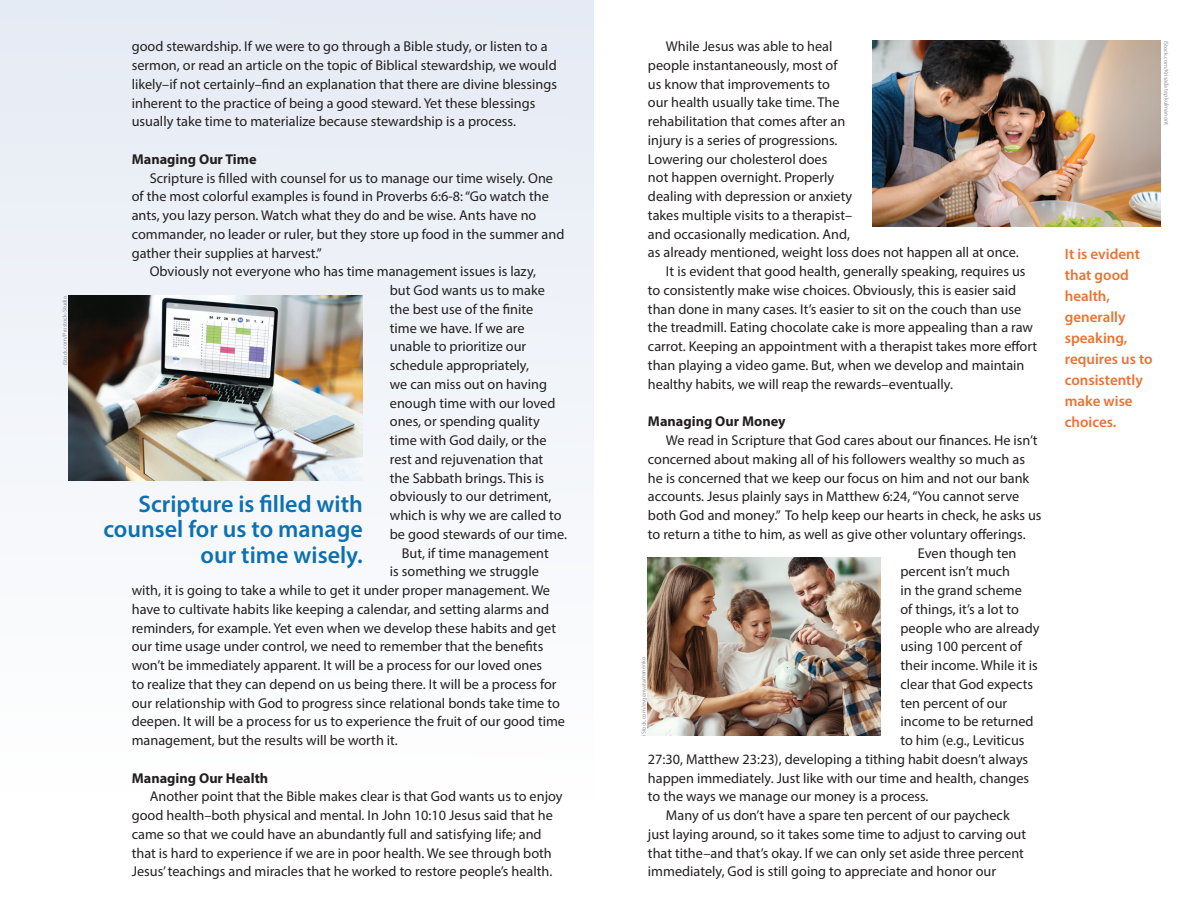
<style>
.page{position:relative;width:1188px;height:918px;background:#fff}
.page>*{position:absolute;margin:0;border:0;box-sizing:border-box;transform-origin:0 0}
.t1{font:600 24px/25.5px "Myriad Pro";color:#0d70b0;text-align:right}
.t2{font:600 15px/21px "Myriad Pro";color:#ea7332}
.t3{font:14.25px/18.8px "Myriad Pro";color:#231f20}
.t4{font:700 14.25px "Myriad Pro";color:#231f20}
.t5{font:6px "Myriad Pro";letter-spacing:-.005em;color:#939598}
</style>
<div class="page">
<div style="left:0;top:0;width:594px;height:918px;background:linear-gradient(to right,#f3f6fa,#f4f6fa)"></div>
<img style="left:873px;top:40px;width:288px;height:187px">
<img style="left:69px;top:296px;width:294px;height:184px">
<img style="left:648px;top:557px;width:232px;height:179px">
<p class="t5" style="left:61px;top:365px;width:70px;rotate:-90deg">iStock.com/Prostock-Studio</p>
<p class="t3" style="left:132px;top:37px;width:427px">good stewardship. If we were to go through a Bible study, or listen to a sermon, or read an article on the topic of Biblical stewardship, we would likely–if not certainly–find an explanation that there are divine blessings inherent to the practice of being a good steward. Yet these blessings usually take time to materialize because stewardship is a process.</p>
<p class="t4" style="left:132px;top:150px;width:126px">Managing Our Time</p>
<p class="t3" style="left:150px;top:168px;width:405px">Scripture is filled with counsel for us to manage our time wisely. One</p>
<p class="t3" style="left:132px;top:187px;width:419px">of the most colorful examples is found in Proverbs 6:6-8: “Go watch the</p>
<p class="t3" style="left:132px;top:206px;width:406px">ants, you lazy person. Watch what they do and be wise. Ants have no</p>
<p class="t3" style="left:132px;top:224px;width:434px">commander, no leader or ruler, but they store up food in the summer and</p>
<p class="t3" style="left:132px;top:243px;width:192px">gather their supplies at harvest.”</p>
<p class="t3" style="left:150px;top:262px;width:388px">Obviously not everyone who has time management issues is lazy,</p>
<p class="t3" style="left:390px;top:281px;width:156px">but God wants us to make</p>
<p class="t3" style="left:390px;top:299px;width:145px">the best use of the finite</p>
<p class="t3" style="left:390px;top:318px;width:136px">time we have. If we are</p>
<p class="t3" style="left:390px;top:337px;width:138px">unable to prioritize our</p>
<p class="t3" style="left:390px;top:356px;width:141px">schedule appropriately,</p>
<p class="t3" style="left:390px;top:374px;width:159px">we can miss out on having</p>
<p class="t3" style="left:390px;top:393px;width:167px">enough time with our loved</p>
<p class="t3" style="left:390px;top:412px;width:151px">ones, or spending quality</p>
<p class="t3" style="left:390px;top:431px;width:158px">time with God daily, or the</p>
<p class="t3" style="left:390px;top:450px;width:155px">rest and rejuvenation that</p>
<p class="t3" style="left:390px;top:468px;width:156px">the Sabbath brings. This is</p>
<p class="t3" style="left:390px;top:487px;width:163px">obviously to our detriment,</p>
<p class="t3" style="left:390px;top:506px;width:173px">which is why we are called to</p>
<p class="t3" style="left:390px;top:525px;width:179px">be good stewards of our time.</p>
<p class="t3" style="left:402px;top:543px;width:149px">But, if time management</p>
<p class="t3" style="left:390px;top:562px;width:151px">is something we struggle</p>
<p class="t3" style="left:132px;top:581px;width:420px">with, it is going to take a while to get it under proper management. We</p>
<p class="t3" style="left:132px;top:600px;width:419px">have to cultivate habits like keeping a calendar, and setting alarms and</p>
<p class="t3" style="left:132px;top:618px;width:426px">reminders, for example. Yet even when we develop these habits and get</p>
<p class="t3" style="left:132px;top:637px;width:413px">our time usage under control, we need to remember that the benefits</p>
<p class="t3" style="left:132px;top:656px;width:412px">won’t be immediately apparent. It will be a process for our loved ones</p>
<p class="t3" style="left:132px;top:675px;width:426px">to realize that they can depend on us being there. It will be a process for</p>
<p class="t3" style="left:132px;top:693px;width:430px">our relationship with God to progress since relational bonds take time to</p>
<p class="t3" style="left:132px;top:712px;width:435px">deepen. It will be a process for us to experience the fruit of our good time</p>
<p class="t3" style="left:132px;top:731px;width:268px">management, but the results will be worth it.</p>
<p class="t4" style="left:132px;top:769px;width:138px">Managing Our Health</p>
<p class="t3" style="left:132px;top:787px;width:432px;text-indent:18px">Another point that the Bible makes clear is that God wants us to enjoy good health–both physical and mental. In John 10:10 Jesus said that he came so that we could have an abundantly full and satisfying life; and that is hard to experience if we are in poor health. We see through both Jesus’ teachings and miracles that he worked to restore people’s health.</p>
<h1 class="t1" style="left:103px;top:490px;width:261px">Scripture is filled with counsel for us to manage our time wisely.</h1>
<p class="t3" style="left:666px;top:37px;width:168px">While Jesus was able to heal</p>
<p class="t3" style="left:648px;top:56px;width:191px">people instantaneously, most of</p>
<p class="t3" style="left:648px;top:74px;width:183px">us know that improvements to</p>
<p class="t3" style="left:648px;top:93px;width:193px">our health usually take time. The</p>
<p class="t3" style="left:648px;top:112px;width:199px">rehabilitation that comes after an</p>
<p class="t3" style="left:648px;top:131px;width:191px">injury is a series of progressions.</p>
<p class="t3" style="left:648px;top:149px;width:181px">Lowering our cholesterol does</p>
<p class="t3" style="left:648px;top:168px;width:188px">not happen overnight. Properly</p>
<p class="t3" style="left:648px;top:187px;width:206px">dealing with depression or anxiety</p>
<p class="t3" style="left:648px;top:206px;width:206px">takes multiple visits to a therapist–</p>
<p class="t3" style="left:648px;top:224px;width:204px">and occasionally medication. And,</p>
<p class="t3" style="left:648px;top:243px;width:372px">as already mentioned, weight loss does not happen all at once.</p>
<p class="t3" style="left:666px;top:262px;width:361px">It is evident that good health, generally speaking, requires us</p>
<p class="t3" style="left:648px;top:281px;width:370px">to consistently make wise choices. Obviously, this is easier said</p>
<p class="t3" style="left:648px;top:299px;width:375px">than done in many cases. It’s easier to sit on the couch than use</p>
<p class="t3" style="left:648px;top:318px;width:387px">the treadmill. Eating chocolate cake is more appealing than a raw</p>
<p class="t3" style="left:648px;top:337px;width:391px">carrot. Keeping an appointment with a therapist takes more effort</p>
<p class="t3" style="left:648px;top:356px;width:378px">than playing a video game. But, when we develop and maintain</p>
<p class="t3" style="left:648px;top:374px;width:307px">healthy habits, we will reap the rewards–eventually.</p>
<p class="t4" style="left:648px;top:412px;width:139px">Managing Our Money</p>
<p class="t3" style="left:666px;top:431px;width:373px">We read in Scripture that God cares about our finances. He isn’t</p>
<p class="t3" style="left:648px;top:449px;width:379px">concerned about making all of his followers wealthy so much as</p>
<p class="t3" style="left:648px;top:468px;width:383px">he is concerned that we keep our focus on him and not our bank</p>
<p class="t3" style="left:648px;top:487px;width:373px">accounts. Jesus plainly says in Matthew 6:24, “You cannot serve</p>
<p class="t3" style="left:648px;top:506px;width:395px">both God and money.” To help keep our hearts in check, he asks us</p>
<p class="t3" style="left:648px;top:524px;width:379px">to return a tithe to him, as well as give other voluntary offerings.</p>
<p class="t3" style="left:918px;top:543px;width:100px">Even though ten</p>
<p class="t3" style="left:900px;top:562px;width:111px">percent isn’t much</p>
<p class="t3" style="left:900px;top:581px;width:123px">in the grand scheme</p>
<p class="t3" style="left:900px;top:599px;width:120px">of things, it’s a lot to</p>
<p class="t3" style="left:900px;top:618px;width:140px">people who are already</p>
<p class="t3" style="left:900px;top:637px;width:123px">using 100 percent of</p>
<p class="t3" style="left:900px;top:656px;width:139px">their income. While it is</p>
<p class="t3" style="left:900px;top:674px;width:134px">clear that God expects</p>
<p class="t3" style="left:900px;top:693px;width:108px">ten percent of our</p>
<p class="t3" style="left:900px;top:712px;width:135px">income to be returned</p>
<p class="t3" style="left:900px;top:731px;width:126px">to him (e.g., Leviticus</p>
<p class="t3" style="left:648px;top:749px;width:382px">27:30, Matthew 23:23), developing a tithing habit doesn’t always</p>
<p class="t3" style="left:648px;top:768px;width:383px">happen immediately. Just like with our time and health, changes</p>
<p class="t3" style="left:648px;top:787px;width:282px">to the ways we manage our money is a process.</p>
<p class="t3" style="left:666px;top:806px;width:345px">Many of us don’t have a spare ten percent of our paycheck</p>
<p class="t3" style="left:648px;top:824px;width:380px">just laying around, so it takes some time to adjust to carving out</p>
<p class="t3" style="left:648px;top:843px;width:378px">that tithe–and that’s okay. If we can only set aside three percent</p>
<p class="t3" style="left:648px;top:862px;width:350px">immediately, God is still going to appreciate and honor our</p>
<p class="t5" style="left:640px;top:736px;width:81px;rotate:-90deg">iStock.com/evgenyatamanenko</p>
<p class="t5" style="left:1170px;top:41px;width:86px;rotate:90deg">iStock.com/Krisada tepkulmanont</p>
<p class="t2" style="left:1065px;top:243px;width:89px">It is evident that good health, generally speaking, requires us to consistently make wise choices.</p>
</div>
